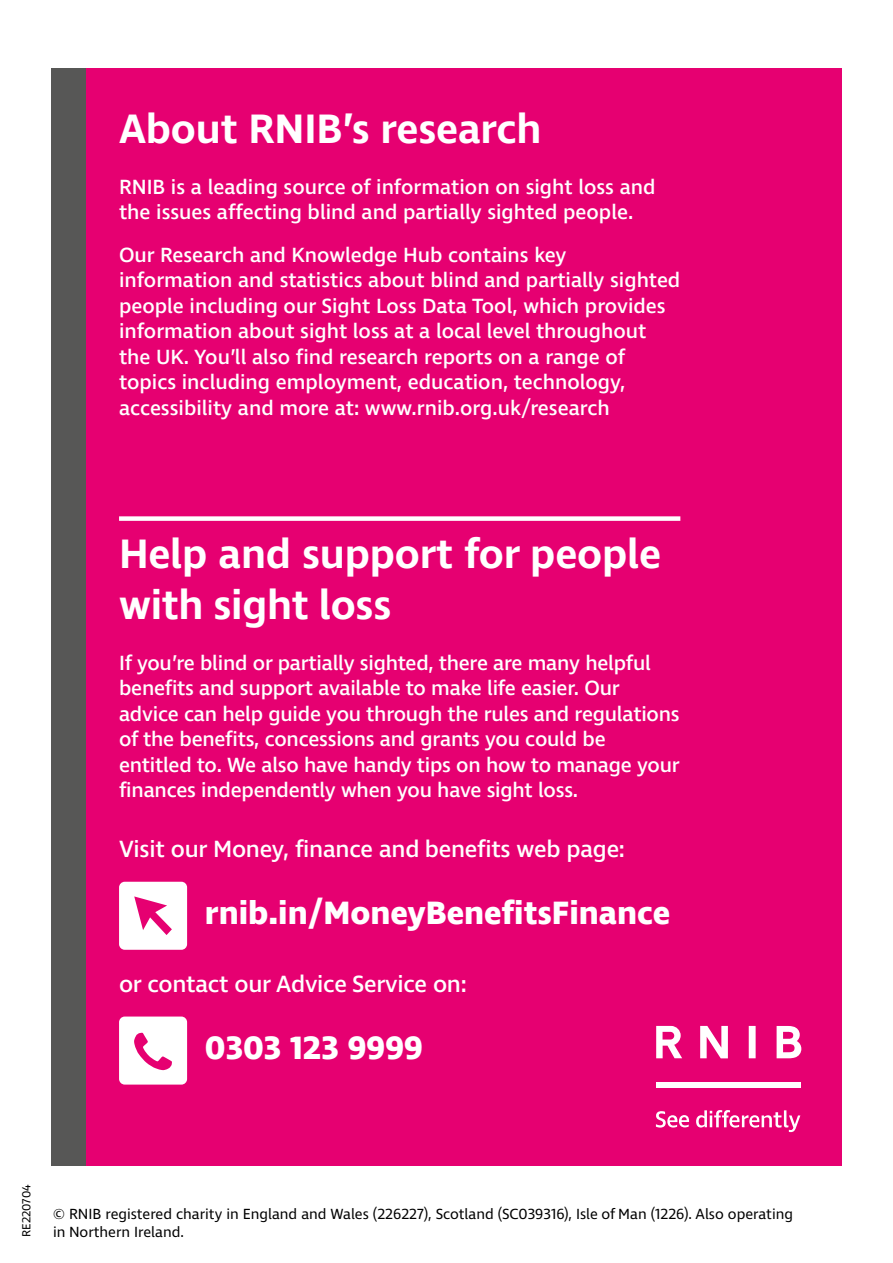
<style>
.page{position:relative;width:893px;height:1263px;background:#fff}
.page>*{position:absolute;margin:0;border:0;box-sizing:border-box;transform-origin:0 0}
.t1{font:600 42px/51px "Ingra";letter-spacing:-.005em;color:#fff}
.P___14pt_Body{font:700 33px "Ingra";color:#fff}
.P___14pt_Body-2{font:500 24px "Ingra";letter-spacing:-.01em;color:#fff}
.P___14pt_Body-3{font:500 21px/25.5px "Ingra";color:#fff}
.t2{font:15px "Ingra";color:#000}
.t3{font:12px "Ingra";color:#000}
</style>
<div class="page">
<div style="left:51px;top:68px;width:791px;height:1097px;background:#e60071"></div>
<div style="left:119px;top:516px;width:561px;height:5px;background:#fff"></div>
<svg style="left:119px;top:882px;width:68px;height:68px"></svg>
<svg style="left:119px;top:1016px;width:68px;height:68px"></svg>
<div style="left:51px;top:68px;width:35px;height:1097px;background:#575756"></div>
<div style="left:656px;top:1082px;width:144px;height:6px;background:#fff"></div>
<svg style="left:656px;top:1111px;width:33px;height:16px"></svg>
<svg style="left:696px;top:1110px;width:104px;height:22px"></svg>
<svg style="left:656px;top:1026px;width:100px;height:32px"></svg>
<svg style="left:777px;top:1026px;width:24px;height:32px"></svg>
<h2 class="t1" style="left:119px;top:105px;width:424px">About RNIB’s research</h2>
<p class="P___14pt_Body-3" style="left:119px;top:175px;width:538px">RNIB is a leading source of information on sight loss and the issues affecting blind and partially sighted people.</p>
<p class="P___14pt_Body-3" style="left:119px;top:243px;width:563px">Our Research and Knowledge Hub contains key information and statistics about blind and partially sighted people including our Sight Loss Data Tool, which provides information about sight loss at a local level throughout the UK. You’ll also find research reports on a range of topics including employment, education, technology, accessibility and more at: www.rnib.org.uk/research</p>
<h2 class="t1" style="left:119px;top:530px;width:544px">Help and support for people with sight loss</h2>
<p class="P___14pt_Body-3" style="left:119px;top:651px;width:562px">If you’re blind or partially sighted, there are many helpful benefits and support available to make life easier. Our advice can help guide you through the rules and regulations of the benefits, concessions and grants you could be entitled to. We also have handy tips on how to manage your finances independently when you have sight loss.</p>
<p class="P___14pt_Body-2" style="left:119px;top:834px;width:507px">Visit our Money, finance and benefits web page:</p>
<p class="P___14pt_Body" style="left:205px;top:892px;width:467px">rnib.in/MoneyBenefitsFinance</p>
<p class="P___14pt_Body-2" style="left:119px;top:969px;width:349px">or contact our Advice Service on:</p>
<p class="P___14pt_Body" style="left:205px;top:1027px;width:220px">0303 123 9999</p>
<p class="t3" style="left:19px;top:1237px;width:54px;rotate:-90deg">RE220704</p>
<p class="t2" style="left:53px;top:1205px;width:741px">© RNIB registered charity in England and Wales (226227), Scotland (SC039316), Isle of Man (1226). Also operating</p>
<p class="t2" style="left:53px;top:1223px;width:132px">in Northern Ireland.</p>
</div>
